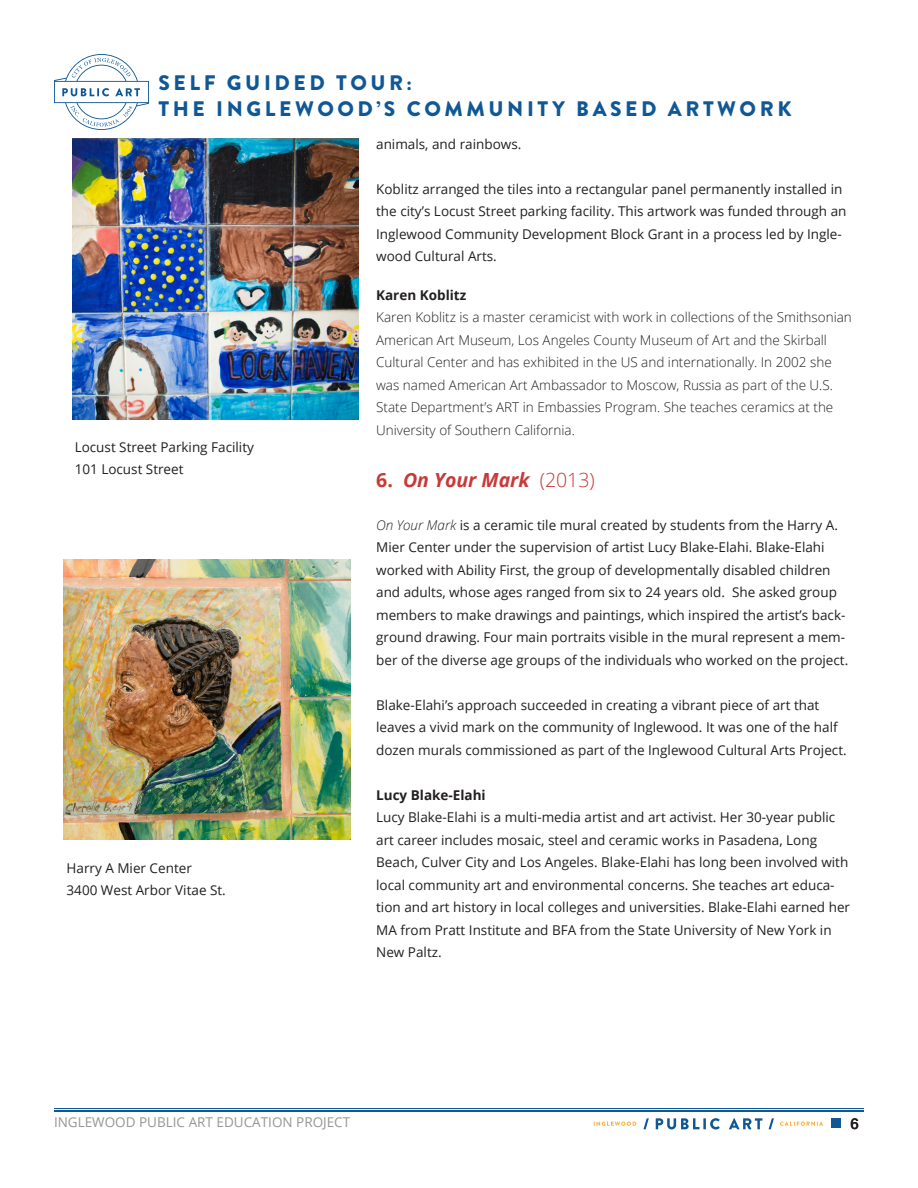
<style>
.page{position:relative;width:918px;height:1188px;background:#fff}
.page>*{position:absolute;margin:0;border:0;box-sizing:border-box;transform-origin:0 0}
.t1{font:900 21px/25.2px "Brandon Grotesque";letter-spacing:.17em;color:#105895}
.Entry_Header{font:italic 700 19.5px "Open Sans";color:#c63b39}
.t2{font:500 15px "Helvetica Neue";color:#231f20}
.Body_Regular{font:13.5px/22.5px "Open Sans";color:#231f20}
.Body_Regular-2{font:300 13.5px/22.5px "Open Sans";color:#231f20}
.t3{font:13.5px "Open Sans";color:#969696}
.Body_Regular-3{font:700 13.5px "Open Sans";color:#231f20}
.s1{font-style:normal}
.s2{font-weight:300;font-style:normal}
.s3{font-weight:300;font-style:italic}
</style>
<div class="page">
<svg style="left:54px;top:54px;width:95px;height:76px"></svg>
<hr style="left:54px;top:1110px;width:810px;height:2px;background:#105895">
<hr style="left:54px;top:1108px;width:810px;height:1px;background:#105895">
<div style="left:831px;top:1118px;width:10px;height:10px;background:#105895"></div>
<svg style="left:594px;top:1122px;width:42px;height:4px"></svg>
<svg style="left:643px;top:1118px;width:6px;height:11px"></svg>
<svg style="left:656px;top:1118px;width:64px;height:11px"></svg>
<svg style="left:729px;top:1118px;width:33px;height:11px"></svg>
<svg style="left:769px;top:1118px;width:5px;height:11px"></svg>
<svg style="left:780px;top:1122px;width:43px;height:4px"></svg>
<img style="left:64px;top:559px;width:286px;height:281px">
<img style="left:72px;top:138px;width:286px;height:281px">
<h1 class="t1" style="left:159px;top:71px;width:634px">SELF GUIDED TOUR:<br>THE INGLEWOOD’S COMMUNITY BASED ARTWORK</h1>
<p class="Body_Regular" style="left:75px;top:435px;width:181px">Locust Street Parking Facility</p>
<p class="Body_Regular" style="left:75px;top:458px;width:110px">101 Locust Street</p>
<p class="Body_Regular" style="left:67px;top:856px;width:127px">Harry A Mier Center</p>
<p class="Body_Regular" style="left:67px;top:879px;width:161px">3400 West Arbor Vitae St.</p>
<p class="Body_Regular" style="left:376px;top:132px;width:147px">animals, and rainbows.</p>
<p class="Body_Regular" style="left:376px;top:177px;width:472px">Koblitz arranged the tiles into a rectangular panel permanently installed in the city’s Locust Street parking facility. This artwork was funded through an Inglewood Community Development Block Grant in a process led by Ingle&shy;wood Cultural Arts.</p>
<p class="Body_Regular-3" style="left:376px;top:285px;width:92px">Karen Koblitz</p>
<p class="Body_Regular-2" style="left:376px;top:306px;width:477px">Karen Koblitz is a master ceramicist with work in collections of the Smithsonian American Art Museum, Los Angeles County Museum of Art and the Skirball Cultural Center and has exhibited in the US and internationally. In 2002 she was named American Art Ambassador to Moscow, Russia as part of the U.S.<br>State Department’s ART in Embassies Program. She teaches ceramics at the University of Southern California.</p>
<p class="Entry_Header" style="left:376px;top:466px;width:220px"><span class="s1">6.</span> On Your Mark <span class="s2">(2013)</span></p>
<p class="Body_Regular" style="left:376px;top:513px;width:474px"><span class="s3">On Your Mark</span> is a ceramic tile mural created by students from the Harry A.<br>Mier Center under the supervision of artist Lucy Blake-Elahi. Blake-Elahi worked with Ability First, the group of developmentally disabled children and adults, whose ages ranged from six to 24 years old. She asked group members to make drawings and paintings, which inspired the artist’s back&shy;ground drawing. Four main portraits visible in the mural represent a mem&shy;ber of the diverse age groups of the individuals who worked on the project.</p>
<p class="Body_Regular" style="left:376px;top:693px;width:472px">Blake-Elahi’s approach succeeded in creating a vibrant piece of art that leaves a vivid mark on the community of Inglewood. It was one of the half dozen murals commissioned as part of the Inglewood Cultural Arts Project.</p>
<p class="Body_Regular-3" style="left:376px;top:785px;width:111px">Lucy Blake-Elahi</p>
<p class="Body_Regular" style="left:376px;top:806px;width:475px">Lucy Blake-Elahi is a multi-media artist and art activist. Her 30-year public art career includes mosaic, steel and ceramic works in Pasadena, Long Beach, Culver City and Los Angeles. Blake-Elahi has long been involved with local community art and environmental concerns. She teaches art educa&shy;tion and art history in local colleges and universities. Blake-Elahi earned her MA from Pratt Institute and BFA from the State University of New York in New Paltz.</p>
<p class="t3" style="left:54px;top:1112px;width:298px">INGLEWOOD PUBLIC ART EDUCATION PROJECT</p>
<p class="t2" style="left:850px;top:1111px;width:10px">6</p>
</div>
